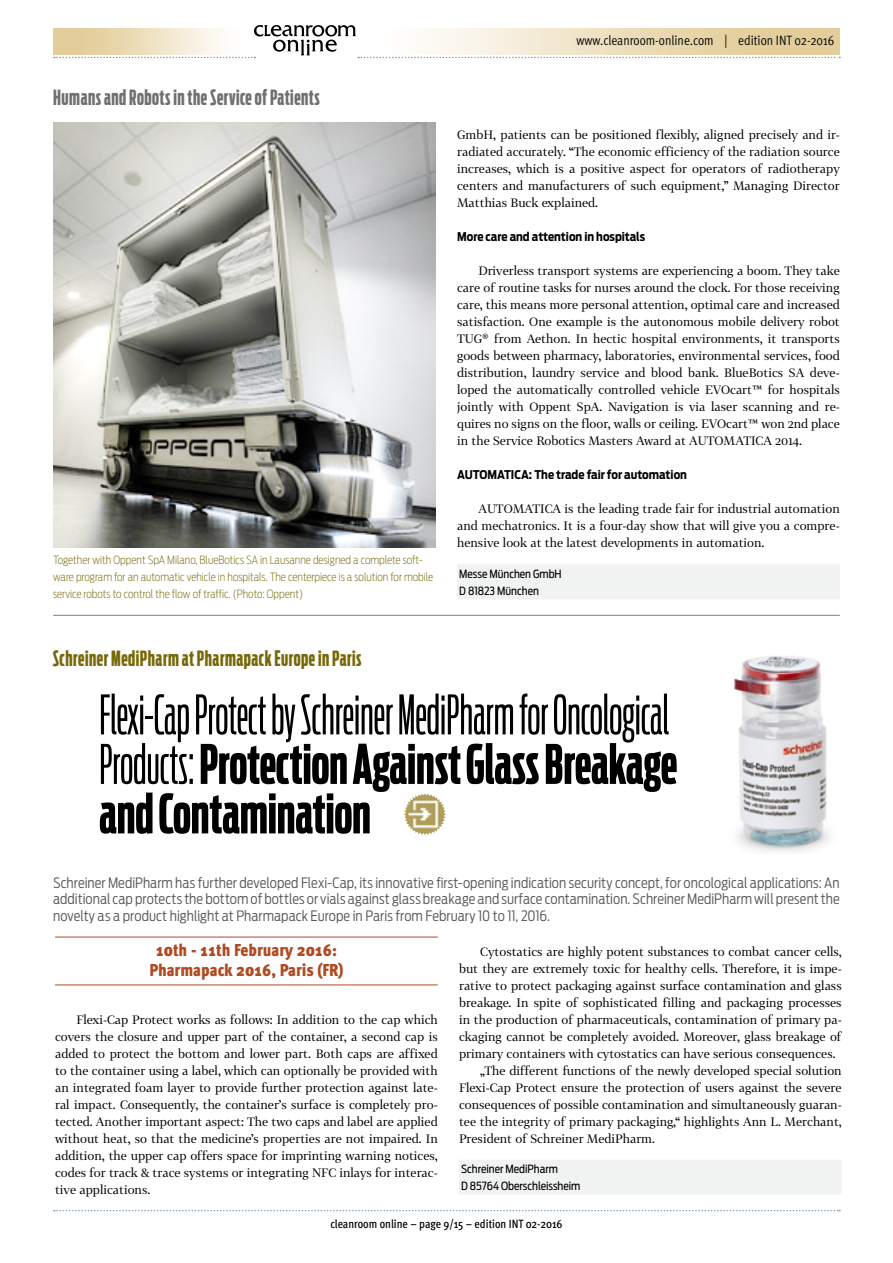
<style>
.page{position:relative;width:893px;height:1263px;background:#fff}
.page>*{position:absolute;margin:0;border:0;box-sizing:border-box;transform-origin:0 0}
.HL_36_33_Antenna_Com{font:300 54px/49.5px "Antenna Comp";color:#000}
.HL_Sub_14_Antenna_co{font:700 21px "Antenna Comp";letter-spacing:.025em;color:#766808}
.HL_Seite_2{font:700 21px "Antenna Comp";letter-spacing:.025em;color:#6f6f6e}
.Termin_Highlight_11{font:900 condensed 17.25px/20.7px "Meta OT";color:#af4b22;text-align:center}
.Kapiteleinstieg_9_5{font:300 14.25px/16.5px "Antenna Cond";letter-spacing:.005em;color:#575756;text-align:justify}
.t1{font:13.5px "Meta OT Cond Norm";color:#000}
.Copy_Body_8{font:12px/17px "Tabac G2";color:#000;text-align:justify}
.ZwischenHL_8{font:700 12px "Antenna Cond";color:#000}
.t2{font:500 condensed 12px "Meta OT";color:#000}
.Bildunterschrift___Q{font:200 11.25px/17px "Antenna Cond";color:#766808}
.Adresse_7_5_blaugrau{font:11.25px "Antenna Cond";color:#000}
.s1{font-weight:700}
</style>
<div class="page">
<svg style="left:54px;top:1210px;width:786px;height:1px"></svg>
<svg style="left:54px;top:25px;width:786px;height:33px"></svg>
<div style="left:457px;top:564px;width:383px;height:18px;background:#f1f2f2"></div>
<div style="left:457px;top:581px;width:383px;height:18px;background:#f1f2f2"></div>
<img style="left:53px;top:122px;width:382px;height:425px">
<hr style="left:55px;top:937px;width:383px;height:1px;background:#af4b22">
<hr style="left:55px;top:985px;width:383px;height:1px;background:#af4b22">
<img style="left:734px;top:656px;width:95px;height:196px">
<div style="left:459px;top:1160px;width:383px;height:18px;background:#f1f2f2"></div>
<div style="left:459px;top:1177px;width:383px;height:18px;background:#f1f2f2"></div>
<img style="left:404px;top:793px;width:42px;height:42px">
<hr style="left:53px;top:615px;width:787px;height:1px;background:#818181">
<p class="HL_Seite_2" style="left:53px;top:86px;width:268px">Humans and Robots in the Service of Patients</p>
<p class="Bildunterschrift___Q" style="left:53px;top:552px;width:382px">Together with Oppent SpA Milano, BlueBotics SA in Lausanne designed a complete soft&shy;ware program for an automatic vehicle in hospitals. The centerpiece is a solution for mobile service robots to control the flow of traffic. (Photo: Oppent)</p>
<p class="t1" style="left:576px;top:32px;width:260px">www.cleanroom-online.com | edition INT 02-2016</p>
<p class="Copy_Body_8" style="left:457px;top:126px;width:384px">GmbH, patients can be positioned flexibly, aligned precisely and ir&shy;radiated accurately. “The economic efficiency of the radiation source increases, which is a positive aspect for operators of radiotherapy centers and manufacturers of such equipment,” Managing Director Matthias Buck explained.</p>
<p class="ZwischenHL_8" style="left:457px;top:230px;width:190px">More care and attention in hospitals</p>
<p class="Copy_Body_8" style="left:457px;top:262px;width:384px;text-indent:21px">Driverless transport systems are experiencing a boom. They take care of routine tasks for nurses around the clock. For those receiving care, this means more personal attention, optimal care and increased satisfaction. One example is the autonomous mobile delivery robot TUG® from Aethon. In hectic hospital environments, it transports goods between pharmacy, laboratories, environmental services, food distribution, laundry service and blood bank. BlueBotics SA deve&shy;loped the automatically controlled vehicle EVOcart™ for hospitals jointly with Oppent SpA. Navigation is via laser scanning and re&shy;quires no signs on the floor, walls or ceiling. EVOcart™ won 2nd place in the Service Robotics Masters Award at AUTOMATICA 2014.</p>
<p class="ZwischenHL_8" style="left:457px;top:468px;width:231px">AUTOMATICA: The trade fair for automation</p>
<p class="Copy_Body_8" style="left:457px;top:500px;width:384px;text-indent:21px">AUTOMATICA is the leading trade fair for industrial automation and mechatronics. It is a four-day show that will give you a compre&shy;hensive look at the latest developments in automation.</p>
<p class="Adresse_7_5_blaugrau" style="left:459px;top:567px;width:104px">Messe München GmbH</p>
<p class="Adresse_7_5_blaugrau" style="left:459px;top:584px;width:81px">D 81823 München</p>
<p class="HL_Sub_14_Antenna_co" style="left:53px;top:647px;width:310px">Schreiner MediPharm at Pharmapack Europe in Paris</p>
<p class="HL_36_33_Antenna_Com" style="left:99px;top:690px;width:580px">Flexi-Cap Protect by Schreiner MediPharm for Oncological<br>Products: <span class="s1">Protection Against Glass Breakage and Contamination</span></p>
<p class="Kapiteleinstieg_9_5" style="left:53px;top:874px;width:788px">Schreiner MediPharm has further developed Flexi-Cap, its innovative first-opening indication security concept, for oncological applications: An additional cap protects the bottom of bottles or vials against glass breakage and surface contamination. Schreiner MediPharm will present the novelty as a product highlight at Pharmapack Europe in Paris from February 10 to 11, 2016.</p>
<p class="Termin_Highlight_11" style="left:149px;top:939px;width:196px">10th - 11th February 2016:<br>Pharmapack 2016, Paris (FR)</p>
<p class="Copy_Body_8" style="left:55px;top:1010px;width:384px;text-indent:21px">Flexi-Cap Protect works as follows: In addition to the cap which covers the closure and upper part of the container, a second cap is added to protect the bottom and lower part. Both caps are affixed to the container using a label, which can optionally be provided with an integrated foam layer to provide further protection against late&shy;ral impact. Consequently, the container’s surface is completely pro&shy;tected. Another important aspect: The two caps and label are applied without heat, so that the medicine’s properties are not impaired. In addition, the upper cap offers space for imprinting warning notices, codes for track &amp; trace systems or integrating NFC inlays for interac&shy;tive applications.</p>
<p class="Copy_Body_8" style="left:459px;top:942px;width:384px;text-indent:21px">Cytostatics are highly potent substances to combat cancer cells, but they are extremely toxic for healthy cells. Therefore, it is impe&shy;rative to protect packaging against surface contamination and glass breakage. In spite of sophisticated filling and packaging processes in the production of pharmaceuticals, contamination of primary pa&shy;ckaging cannot be completely avoided. Moreover, glass breakage of primary containers with cytostatics can have serious consequences.</p>
<p class="Copy_Body_8" style="left:459px;top:1061px;width:384px;text-indent:21px">„The different functions of the newly developed special solution Flexi-Cap Protect ensure the protection of users against the severe consequences of possible contamination and simultaneously guaran&shy;tee the integrity of primary packaging,“ highlights Ann L. Merchant, President of Schreiner MediPharm.</p>
<p class="Adresse_7_5_blaugrau" style="left:461px;top:1162px;width:98px">Schreiner MediPharm</p>
<p class="Adresse_7_5_blaugrau" style="left:461px;top:1179px;width:121px">D 85764 Oberschleissheim</p>
<p class="t2" style="left:330px;top:1216px;width:234px">cleanroom online – page 9/15 – edition INT 02-2016</p>
</div>
